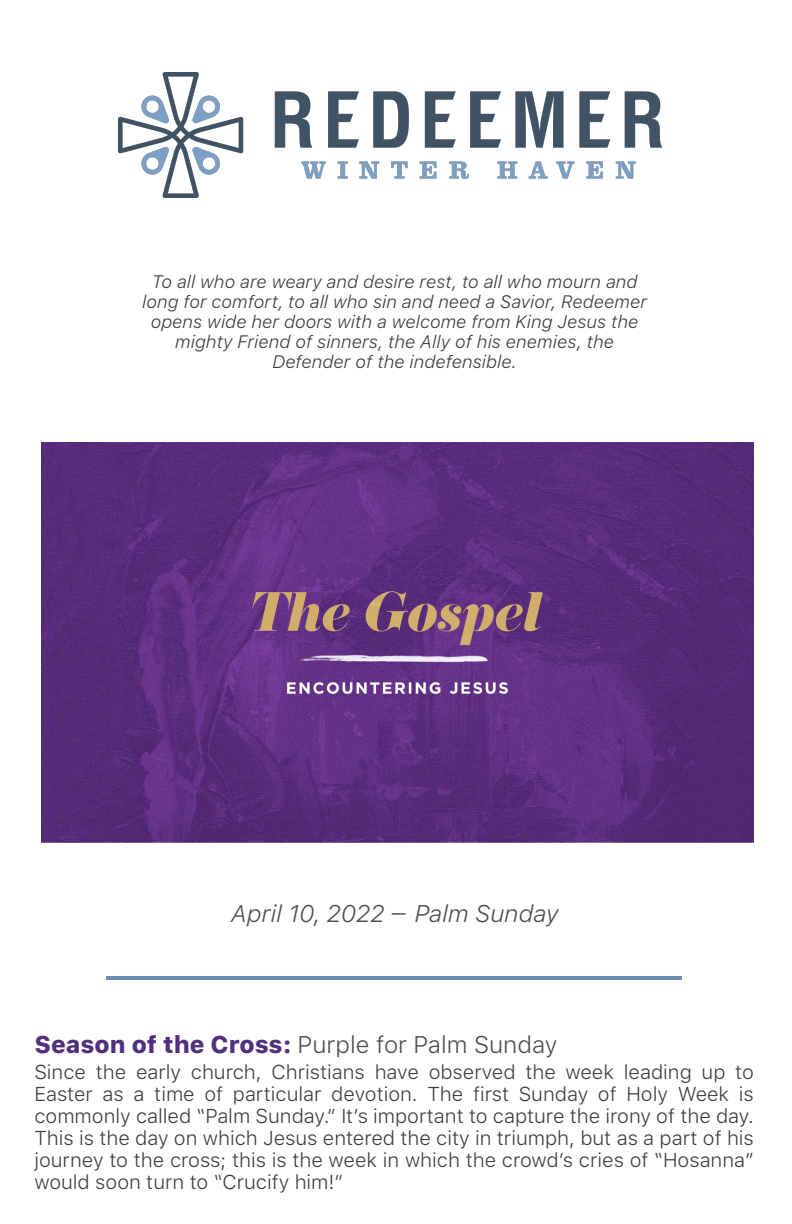
<style>
.page{position:relative;width:792px;height:1224px;background:#fff}
.page>*{position:absolute;margin:0;border:0;box-sizing:border-box;transform-origin:0 0}
.t1{font:300 24px "SFUI Text";color:#4d4d4d}
.t2{font:italic 300 24px "SFUI Text";color:#4d4d4d}
.t3{font:300 20px/22px "SFUI Text";color:#3c3c3c;text-align:justify}
.t4{font:italic 300 18px/20px "SFUI Text";color:#3c3c3c;text-align:center}
.s1{font-family:"Brandon Text";font-weight:500}
.s2{font-weight:800;color:#52307d}
</style>
<div class="page">
<hr style="left:106px;top:976px;width:576px;height:4px;background:#6a8eb3">
<img style="left:119px;top:72px;width:542px;height:126px">
<img style="left:42px;top:442px;width:712px;height:401px">
<p class="t4" style="left:142px;top:271px;width:507px">To all who are weary and desire rest, to all who mourn and long for comfort, to all who sin and need a Savior, Redeemer opens wide her doors with a welcome from King Jesus the mighty Friend of sinners, the Ally of his enemies, the Defender of the indefensible.</p>
<p class="t2" style="left:230px;top:899px;width:329px">April 10, 2022 <span class="s1">—</span> Palm Sunday</p>
<p class="t1" style="left:34px;top:1031px;width:525px"><span class="s2">Season of the Cross:</span> Purple for Palm Sunday</p>
<p class="t3" style="left:34px;top:1061px;width:721px">Since the early church, Christians have observed the week leading up to Easter as a time of particular devotion. The first Sunday of Holy Week is commonly called “Palm Sunday.” It’s important to capture the irony of the day.<br>This is the day on which Jesus entered the city in triumph, but as a part of his journey to the cross; this is the week in which the crowd’s cries of “Hosanna” would soon turn to “Crucify him!”</p>
</div>
